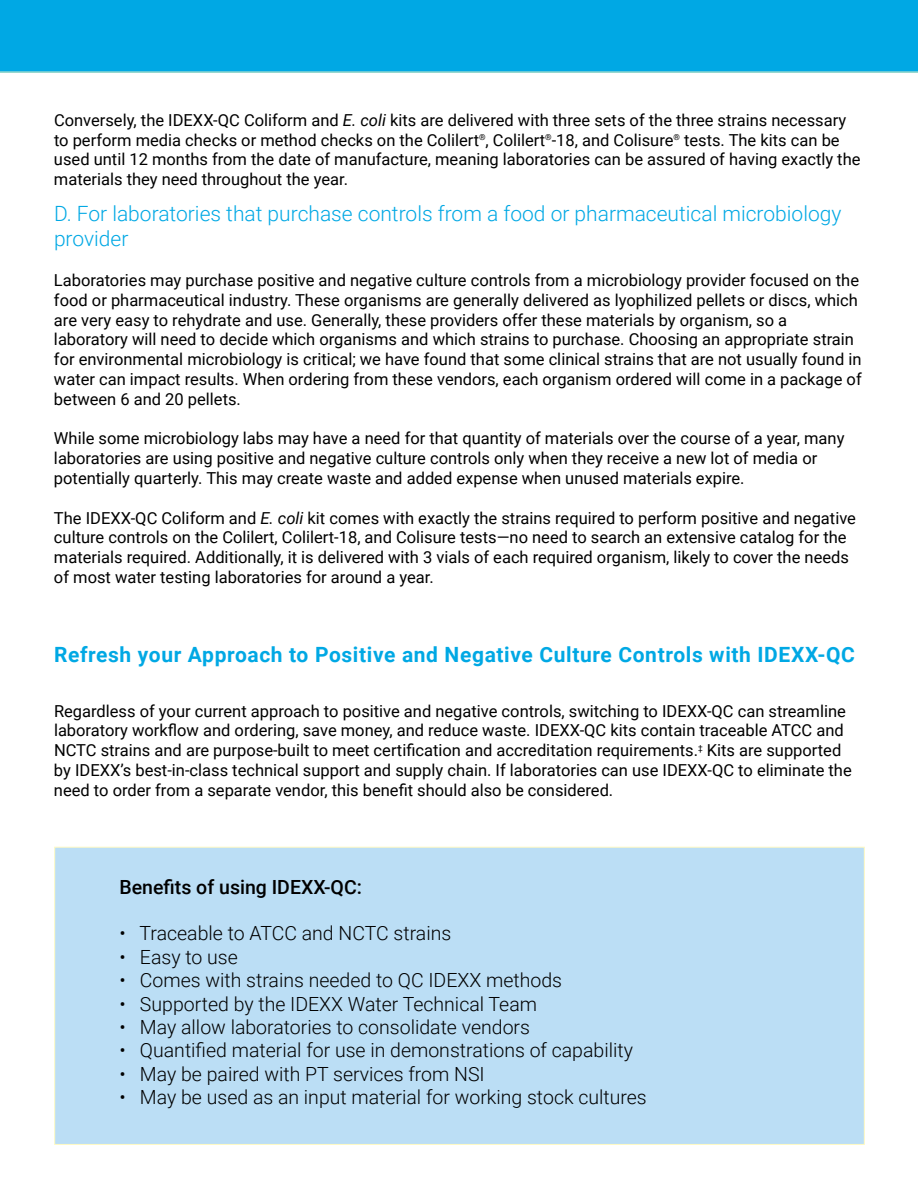
<style>
.page{position:relative;width:918px;height:1188px;background:#fff}
.page>*{position:absolute;margin:0;border:0;box-sizing:border-box;transform-origin:0 0}
.t1{font:300 21px/25.2px "Roboto";color:#00a8e4}
.t2{font:700 21px "Roboto";letter-spacing:.03em;color:#00a8e4}
.t3{font:300 19.5px "Roboto";color:#000}
.t4{font:500 19.5px "Roboto";color:#000}
.t5{font:16.5px/19.8px "Roboto";color:#000}
.s1{font-style:italic}
</style>
<div class="page">
<div style="left:0;top:0;width:918px;height:72px;background:#00a8e4"></div>
<div style="left:55px;top:847px;width:810px;height:298px;background:#bbdef5;border:1px solid #fffac2"></div>
<p class="t5" style="left:54px;top:109px;width:808px">Conversely, the IDEXX-QC Coliform and <span class="s1">E. coli</span> kits are delivered with three sets of the three strains necessary to perform media checks or method checks on the Colilert<sup>®</sup>, Colilert<sup>®</sup>-18, and Colisure<sup>®</sup> tests. The kits can be used until 12 months from the date of manufacture, meaning laboratories can be assured of having exactly the materials they need throughout the year.</p>
<p class="t1" style="left:54px;top:200px;width:789px">D. For laboratories that purchase controls from a food or pharmaceutical microbiology provider</p>
<p class="t5" style="left:54px;top:270px;width:809px">Laboratories may purchase positive and negative culture controls from a microbiology provider focused on the food or pharmaceutical industry. These organisms are generally delivered as lyophilized pellets or discs, which are very easy to rehydrate and use. Generally, these providers offer these materials by organism, so a laboratory will need to decide which organisms and which strains to purchase. Choosing an appropriate strain for environmental microbiology is critical; we have found that some clinical strains that are not usually found in water can impact results. When ordering from these vendors, each organism ordered will come in a package of between 6 and 20 pellets.</p>
<p class="t5" style="left:54px;top:428px;width:792px">While some microbiology labs may have a need for that quantity of materials over the course of a year, many laboratories are using positive and negative culture controls only when they receive a new lot of media or potentially quarterly. This may create waste and added expense when unused materials expire.</p>
<p class="t5" style="left:54px;top:507px;width:803px">The IDEXX-QC Coliform and <span class="s1">E. coli</span> kit comes with exactly the strains required to perform positive and negative culture controls on the Colilert, Colilert-18, and Colisure tests—no need to search an extensive catalog for the materials required. Additionally, it is delivered with 3 vials of each required organism, likely to cover the needs of most water testing laboratories for around a year.</p>
<p class="t2" style="left:54px;top:639px;width:803px">Refresh your Approach to Positive and Negative Culture Controls with IDEXX-QC</p>
<p class="t5" style="left:54px;top:700px;width:799px">Regardless of your current approach to positive and negative controls, switching to IDEXX-QC can streamline laboratory workflow and ordering, save money, and reduce waste. IDEXX-QC kits contain traceable ATCC and NCTC strains and are purpose-built to meet certification and accreditation requirements.<sup>‡</sup> Kits are supported by IDEXX’s best-in-class technical support and supply chain. If laboratories can use IDEXX-QC to eliminate the need to order from a separate vendor, this benefit should also be considered.</p>
<p class="t4" style="left:119px;top:873px;width:244px">Benefits of using IDEXX-QC:</p>
<p class="t3" style="left:119px;top:920px;width:333px">• Traceable to ATCC and NCTC strains</p>
<p class="t3" style="left:119px;top:943px;width:120px">• Easy to use</p>
<p class="t3" style="left:119px;top:967px;width:444px">• Comes with strains needed to QC IDEXX methods</p>
<p class="t3" style="left:119px;top:990px;width:419px">• Supported by the IDEXX Water Technical Team</p>
<p class="t3" style="left:119px;top:1013px;width:412px">• May allow laboratories to consolidate vendors</p>
<p class="t3" style="left:119px;top:1037px;width:515px">• Quantified material for use in demonstrations of capability</p>
<p class="t3" style="left:119px;top:1060px;width:367px">• May be paired with PT services from NSI</p>
<p class="t3" style="left:119px;top:1084px;width:529px">• May be used as an input material for working stock cultures</p>
</div>
